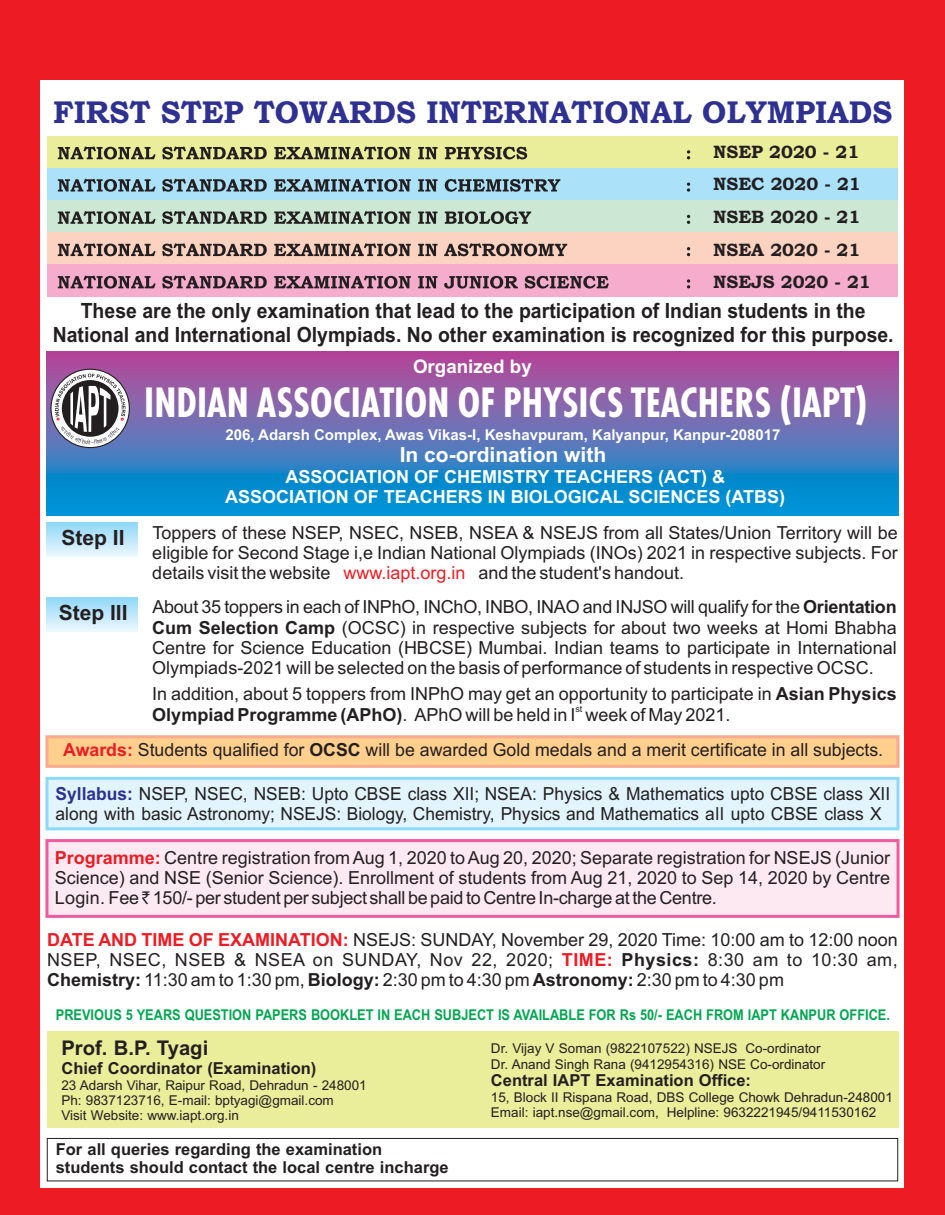
<style>
.page{position:relative;width:945px;height:1215px;background:#ed1c24}
.page>*{position:absolute;margin:0;border:0;box-sizing:border-box;transform-origin:0 0}
.t1{font:700 condensed 44.33px "Futura TEE";color:#fff;scale:.96 1}
.t2{font:700 31.65px "Bookman Old Style";color:#2e3092;scale:.95 1}
.t3{font:700 21px/23.5px "Arial";color:#231f20;text-align:center;scale:.93 1}
.t4{font:700 21px "Arial";color:#fff}
.t5{font:700 21px "Arial";color:#231f20}
.t6{font:700 20.25px "Arial";color:#231f20}
.t7{font:700 18.75px "Arial";color:#fff}
.t8{font:18px/20.1px "Arial";color:#231f20;text-align:justify}
.t9{font:700 18px/20.1px "Arial";color:#fff;text-align:center}
.t10{font:700 18px/32.7px "Bookman Old Style";color:#231f20}
.t11{font:18px "Arial";letter-spacing:.03em;color:#231f20}
.t12{font:700 16.5px/18.5px "Arial";color:#231f20}
.t13{font:700 15px "Arial";color:#fff}
.t14{font:700 14.85px "Arial";color:#00a650;scale:.86 1}
.t15{font:13.5px/15.1px "Arial";color:#231f20}
.t16{font:9px "Arial";color:#231f20}
.s1{color:#ed1c24}
.s2{font-weight:700}
.s3{font-weight:700;color:#ed1c24}
.s4{font-weight:700;color:#2e3092}
.s5{font-family:"Rupee"}
</style>
<div class="page">
<div style="left:41px;top:80px;width:863px;height:1108px;background:#fff"></div>
<svg style="left:46px;top:352px;width:853px;height:163px;background:#5872b8"></svg>
<svg style="left:47px;top:1138px;width:851px;height:44px"></svg>
<svg style="left:50px;top:369px;width:80px;height:79px"></svg>
<svg style="left:55px;top:374px;width:70px;height:70px"></svg>
<div style="left:48px;top:136px;width:850px;height:32px;background:#eaed9a"></div>
<div style="left:48px;top:168px;width:850px;height:32px;background:#ace1fa"></div>
<div style="left:48px;top:200px;width:850px;height:33px;background:#cce7d3"></div>
<div style="left:48px;top:233px;width:850px;height:32px;background:#fcd3c1"></div>
<div style="left:48px;top:265px;width:850px;height:32px;background:#f6adcd"></div>
<svg style="left:58px;top:147px;width:632px;height:77px"></svg>
<svg style="left:58px;top:243px;width:632px;height:13px"></svg>
<svg style="left:58px;top:276px;width:353px;height:13px"></svg>
<svg style="left:418px;top:276px;width:272px;height:13px"></svg>
<svg style="left:47px;top:597px;width:91px;height:35px;background:#bee7fa"></svg>
<svg style="left:47px;top:522px;width:91px;height:35px;background:#bde7fa"></svg>
<svg style="left:45px;top:776px;width:855px;height:55px;background:#d9f1fc"></svg>
<svg style="left:45px;top:735px;width:855px;height:33px;background:#fdc88e"></svg>
<svg style="left:45px;top:839px;width:855px;height:79px;background:#fbddeb"></svg>
<div style="left:47px;top:1031px;width:851px;height:97px;background:#eaed9a"></div>
<h2 class="t2" style="left:53px;top:100px;width:885px">FIRST STEP TOWARDS INTERNATIONAL OLYMPIADS</h2>
<p class="t10" style="left:713px;top:137px;width:159px">NSEP 2020 - 21<br>NSEC 2020 - 21<br>NSEB 2020 - 21<br>NSEA 2020 - 21<br>NSEJS 2020 - 21</p>
<p class="t3" style="left:53px;top:301px;width:906px">These are the only examination that lead to the participation of Indian students in the<br>National and International Olympiads. No other examination is recognized for this purpose.</p>
<p class="t5" style="left:62px;top:530px;width:65px">Step II</p>
<p class="t5" style="left:59px;top:605px;width:70px">Step III</p>
<p class="t7" style="left:413px;top:360px;width:120px">Organized by</p>
<h1 class="t1" style="left:144px;top:384px;width:755px">INDIAN ASSOCIATION OF PHYSICS TEACHERS (IAPT)</h1>
<p class="t13" style="left:225px;top:429px;width:557px">206, Adarsh Complex, Awas Vikas-I, Keshavpuram, Kalyanpur, Kanpur-208017</p>
<p class="t4" style="left:400px;top:447px;width:208px">In co-ordination with</p>
<p class="t9" style="left:225px;top:468px;width:562px">ASSOCIATION OF CHEMISTRY TEACHERS (ACT) &amp;<br>ASSOCIATION OF TEACHERS IN BIOLOGICAL SCIENCES (ATBS)</p>
<p class="t8" style="left:152px;top:524px;width:747px">Toppers of these NSEP, NSEC, NSEB, NSEA &amp; NSEJS from all States/Union Territory will be eligible for Second Stage i,e Indian National Olympiads (INOs) 2021 in respective subjects. For details visit the website <span class="s1">www.iapt.org.in</span> and the student's handout.</p>
<p class="t8" style="left:152px;top:599px;width:746px">About 35 toppers in each of INPhO, INChO, INBO, INAO and INJSO will qualify for the <span class="s2">Orientation Cum Selection Camp</span> (OCSC) in respective subjects for about two weeks at Homi Bhabha Centre for Science Education (HBCSE) Mumbai. Indian teams to participate in International Olympiads-2021 will be selected on the basis of performance of students in respective OCSC.</p>
<p class="t8" style="left:152px;top:686px;width:746px">In addition, about 5 toppers from INPhO may get an opportunity to participate in <span class="s2">Asian Physics</span></p>
<p class="t16" style="left:575px;top:706px;width:9px">st</p>
<p class="t8" style="left:152px;top:707px;width:580px"><span class="s2">Olympiad Programme (APhO)</span>. APhO will be held in I week of May 2021.</p>
<p class="t8" style="left:63px;top:742px;width:822px"><span class="s3">Awards:</span> Students qualified for <span class="s2">OCSC</span> will be awarded Gold medals and a merit certificate in all subjects.</p>
<p class="t8" style="left:56px;top:785px;width:836px"><span class="s4">Syllabus:</span> NSEP, NSEC, NSEB: Upto CBSE class XII; NSEA: Physics &amp; Mathematics upto CBSE class XII along with basic Astronomy; NSEJS: Biology, Chemistry, Physics and Mathematics all upto CBSE class X</p>
<p class="t8" style="left:55px;top:849px;width:837px"><span class="s3">Programme:</span> Centre registration from Aug 1, 2020 to Aug 20, 2020; Separate registration for NSEJS (Junior Science) and NSE (Senior Science). Enrollment of students from Aug 21, 2020 to Sep 14, 2020 by Centre Login. Fee <span class="s5">`</span>150/-per studentper subject shall be paid toCentre In-charge attheCentre.</p>
<p class="t8" style="left:562px;top:932px;width:337px;text-indent:-515px"><span class="s3">DATE AND TIME OF EXAMINATION:</span> NSEJS: SUNDAY, November 29, 2020 Time: 10:00 am to 12:00 noon<br><span class="s3">TIME:</span></p>
<p class="t11" style="left:47px;top:953px;width:508px">NSEP, NSEC, NSEB &amp; NSEA on SUNDAY, Nov 22, 2020;</p>
<p class="t8" style="left:47px;top:952px;width:852px;text-indent:574px"><span class="s2">Physics:</span> 8:30 am to 10:30 am,<br><span class="s2">Chemistry:</span> 11:30 am to 1:30 pm, <span class="s2">Biology:</span> 2:30 pm to 4:30 pm <span class="s2">Astronomy:</span> 2:30 pm to 4:30 pm</p>
<p class="t14" style="left:56px;top:1010px;width:971px">PREVIOUS 5 YEARS QUESTION PAPERS BOOKLET IN EACH SUBJECT IS AVAILABLE FOR Rs 50/- EACH FROM IAPT KANPUR OFFICE.</p>
<p class="t6" style="left:61px;top:1040px;width:148px">Prof. B.P. Tyagi</p>
<p class="t12" style="left:61px;top:1061px;width:257px">Chief Coordinator (Examination)</p>
<p class="t15" style="left:61px;top:1079px;width:307px">23 Adarsh Vihar, Raipur Road, Dehradun - 248001<br>Ph: 9837123716, E-mail: bptyagi@gmail.com<br>Visit Website: www.iapt.org.in</p>
<p class="t12" style="left:56px;top:1141px;width:394px">For all queries regarding the examination students should contact the local centre incharge</p>
<p class="t15" style="left:491px;top:1042px;width:336px">Dr. Vijay V Soman (9822107522) NSEJS Co-ordinator<br>Dr. Anand Singh Rana (9412954316) NSE Co-ordinator</p>
<p class="t12" style="left:491px;top:1073px;width:262px">Central IAPT Examination Office:</p>
<p class="t15" style="left:491px;top:1091px;width:403px">15, Block II Rispana Road, DBS College Chowk Dehradun-248001<br>Email: iapt.nse@gmail.com, Helpline: 9632221945/9411530162</p>
</div>
